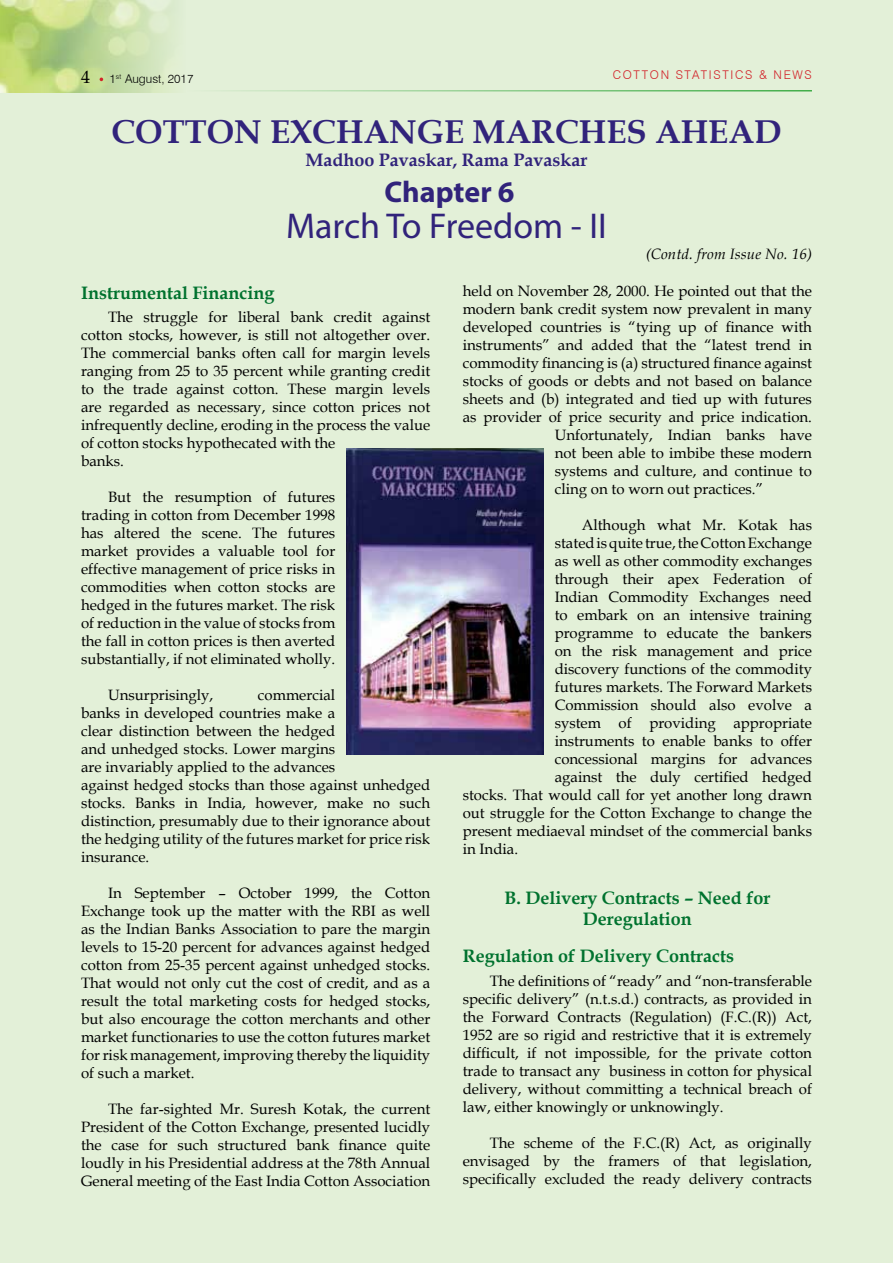
<style>
.page{position:relative;width:893px;height:1263px;background:#e3f0d8}
.page>*{position:absolute;margin:0;border:0;box-sizing:border-box;transform-origin:0 0}
.t1{font:36px "Myriad Pro";color:#31237b}
.t2{font:700 33px "Book Antiqua";color:#31237b}
.t3{font:700 30px "Myriad Pro";color:#31237b}
.t4{font:700 18px/21px "Book Antiqua";color:#00722e;text-align:center}
.t5{font:700 18px "Book Antiqua";color:#31237b}
.t6{font:18px "Book Antiqua";color:#000}
.t7{font:15px/18px "Book Antiqua";color:#000;text-align:justify}
.t8{font:italic 15px "Book Antiqua";letter-spacing:.01em;color:#000}
.t9{font:300 12px "Swiss 721 BT";letter-spacing:.14em;color:#d2232a}
.t10{font:300 12px "Swiss 721 BT";color:#000}
</style>
<div class="page">
<img style="left:0;top:0;width:175px;height:93px">
<hr style="left:186px;top:90px;width:626px;height:2px;background:#41ad49">
<img style="left:346px;top:448px;width:198px;height:306px">
<p class="t6" style="left:81px;top:64px;width:10px">4</p>
<p class="t9" style="left:613px;top:67px;width:132px">COTTON STATISTICS</p>
<p class="t9" style="left:759px;top:67px;width:53px">&amp; N EWS</p>
<p class="t10" style="left:110px;top:71px;width:85px">1<sup>ST</sup> AUGUST, 2017</p>
<h2 class="t2" style="left:111px;top:109px;width:671px">COTTON EXCHANGE MARCHES AHEAD</h2>
<p class="t5" style="left:305px;top:148px;width:284px">Madhoo Pavaskar, Rama Pavaskar</p>
<h3 class="t3" style="left:384px;top:172px;width:131px">Chapter 6</h3>
<h1 class="t1" style="left:286px;top:204px;width:322px">March To Freedom - II</h1>
<p class="t8" style="left:646px;top:243px;width:168px">(Contd. from Issue No. 16)</p>
<p class="t4" style="left:81px;top:282px;width:195px">Instrumental Financing</p>
<p class="t7" style="left:81px;top:307px;width:351px;text-align:left;text-indent:27px">The struggle for liberal bank credit against cotton stocks, however, is still not altogether over.<br>The commercial banks often call for margin levels ranging from 25 to 35 percent while granting credit to the trade against cotton. These margin levels are regarded as necessary, since cotton prices not infrequently decline, eroding in the process the value of cotton stocks hypothecated with the<br>banks.</p>
<p class="t7" style="left:81px;top:487px;width:256px;text-indent:27px">But the resumption of futures trading in cotton from December 1998 has altered the scene. The futures market provides a valuable tool for effective management of price risks in commodities when cotton stocks are hedged in the futures market. The risk of reduction in the value of stocks from the fall in cotton prices is then averted substantially, if not eliminated wholly.</p>
<p class="t7" style="left:108px;top:685px;width:107px">Unsurprisingly,</p>
<p class="t7" style="left:81px;top:685px;width:351px;text-align:left;text-indent:177px">commercial<br>banks in developed countries make a<br>clear distinction between the hedged<br>and unhedged stocks. Lower margins<br>are invariably applied to the advances<br>against hedged stocks than those against unhedged stocks. Banks in India, however, make no such distinction, presumably due to their ignorance about the hedging utility of the futures market for price risk insurance.</p>
<p class="t7" style="left:81px;top:883px;width:351px;text-indent:27px">In September – October 1999, the Cotton Exchange took up the matter with the RBI as well as the Indian Banks Association to pare the margin levels to 15-20 percent for advances against hedged cotton from 25-35 percent against unhedged stocks.<br>That would not only cut the cost of credit, and as a result the total marketing costs for hedged stocks, but also encourage the cotton merchants and other market functionaries to use the cotton futures market for risk management, improving thereby the liquidity of such a market.</p>
<p class="t7" style="left:81px;top:1099px;width:351px;text-indent:27px">The far-sighted Mr. Suresh Kotak, the current President of the Cotton Exchange, presented lucidly the case for such structured bank finance quite loudly in his Presidential address at the 78th Annual General meeting of the East India Cotton Association</p>
<p class="t7" style="left:463px;top:282px;width:351px">held on November 28, 2000. He pointed out that the</p>
<p class="t7" style="left:463px;top:300px;width:351px">modern bank credit system now prevalent in many</p>
<p class="t7" style="left:463px;top:318px;width:351px">developed countries is “tying up of finance with</p>
<p class="t7" style="left:463px;top:336px;width:351px">instruments” and added that the “latest trend in</p>
<p class="t7" style="left:463px;top:354px;width:351px">commodity financing is (a) structured finance against</p>
<p class="t7" style="left:463px;top:372px;width:351px">stocks of goods or debts and not based on balance</p>
<p class="t7" style="left:463px;top:390px;width:351px">sheets and (b) integrated and tied up with futures</p>
<p class="t7" style="left:463px;top:408px;width:351px">as provider of price security and price indication.</p>
<p class="t7" style="left:555px;top:426px;width:259px">Unfortunately, Indian banks have</p>
<p class="t7" style="left:555px;top:444px;width:259px">not been able to imbibe these modern</p>
<p class="t7" style="left:555px;top:462px;width:259px">systems and culture, and continue to</p>
<p class="t7" style="left:555px;top:480px;width:210px">cling on to worn out practices.”</p>
<p class="t7" style="left:582px;top:516px;width:232px">Although what Mr. Kotak has</p>
<p class="t7" style="left:555px;top:534px;width:259px">stated is quite true, the Cotton Exchange</p>
<p class="t7" style="left:555px;top:552px;width:259px">as well as other commodity exchanges</p>
<p class="t7" style="left:555px;top:570px;width:259px">through their apex Federation of</p>
<p class="t7" style="left:555px;top:588px;width:259px">Indian Commodity Exchanges need</p>
<p class="t7" style="left:555px;top:606px;width:259px">to embark on an intensive training</p>
<p class="t7" style="left:555px;top:624px;width:259px">programme to educate the bankers</p>
<p class="t7" style="left:555px;top:642px;width:259px">on the risk management and price</p>
<p class="t7" style="left:555px;top:660px;width:259px">discovery functions of the commodity</p>
<p class="t7" style="left:555px;top:678px;width:259px">futures markets. The Forward Markets</p>
<p class="t7" style="left:555px;top:696px;width:259px">Commission should also evolve a</p>
<p class="t7" style="left:555px;top:714px;width:259px">system of providing appropriate</p>
<p class="t7" style="left:555px;top:732px;width:259px">instruments to enable banks to offer</p>
<p class="t7" style="left:555px;top:750px;width:259px">concessional margins for advances</p>
<p class="t7" style="left:555px;top:768px;width:259px">against the duly certified hedged</p>
<p class="t7" style="left:463px;top:786px;width:351px">stocks. That would call for yet another long drawn</p>
<p class="t7" style="left:463px;top:804px;width:351px">out struggle for the Cotton Exchange to change the</p>
<p class="t7" style="left:463px;top:822px;width:351px">present mediaeval mindset of the commercial banks</p>
<p class="t7" style="left:463px;top:840px;width:57px">in India.</p>
<p class="t4" style="left:504px;top:887px;width:267px">B. Delivery Contracts – Need for<br>Deregulation</p>
<p class="t4" style="left:463px;top:946px;width:273px">Regulation of Delivery Contracts</p>
<p class="t7" style="left:463px;top:971px;width:351px;text-indent:27px">The definitions of “ready” and “non-transferable specific delivery” (n.t.s.d.) contracts, as provided in the Forward Contracts (Regulation) (F.C.(R)) Act, 1952 are so rigid and restrictive that it is extremely difficult, if not impossible, for the private cotton trade to transact any business in cotton for physical delivery, without committing a technical breach of law, either knowingly or unknowingly.</p>
<p class="t7" style="left:463px;top:1133px;width:351px;text-indent:27px">The scheme of the F.C.(R) Act, as originally envisaged by the framers of that legislation, specifically excluded the ready delivery contracts</p>
</div>
